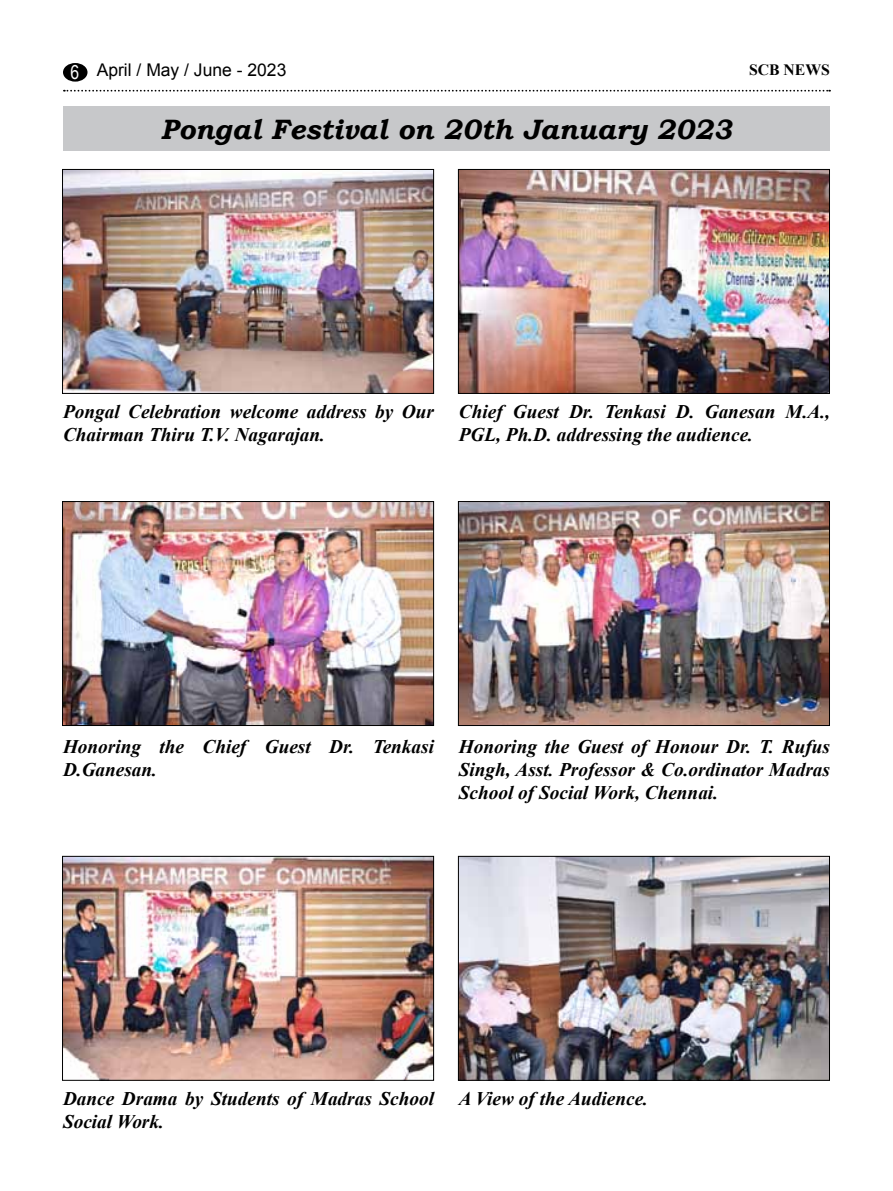
<style>
.page{position:relative;width:893px;height:1191px;background:#fff}
.page>*{position:absolute;margin:0;border:0;box-sizing:border-box;transform-origin:0 0}
.t1{font:italic 700 28px "Bookman Old Style";color:#000}
.t2{font:italic 700 19.25px/23.1px "Times New Roman";color:#000}
.t3{font:17.5px "Arial";color:#000}
.t4{font:700 15.75px "Times New Roman";color:#000}
.s1{font-family:"Arial Narrow";font-size:19.25px;color:#fff}
</style>
<div class="page">
<svg style="left:64px;top:90px;width:766px;height:2px"></svg>
<div style="left:63px;top:63px;width:25px;height:19px;background:#000;border-radius:50%"></div>
<div style="left:63px;top:107px;width:767px;height:44px;background:#c7c8ca"></div>
<img style="left:64px;top:171px;width:368px;height:221px">
<div style="left:62px;top:169px;width:372px;height:225px;border:1px solid #000"></div>
<img style="left:64px;top:503px;width:368px;height:221px">
<div style="left:62px;top:501px;width:372px;height:225px;border:1px solid #000"></div>
<img style="left:64px;top:858px;width:368px;height:220px">
<div style="left:62px;top:856px;width:372px;height:224px;border:1px solid #000"></div>
<img style="left:460px;top:171px;width:368px;height:221px">
<div style="left:458px;top:169px;width:372px;height:225px;border:1px solid #000"></div>
<img style="left:460px;top:503px;width:368px;height:221px">
<div style="left:458px;top:501px;width:372px;height:225px;border:1px solid #000"></div>
<img style="left:460px;top:858px;width:368px;height:220px">
<div style="left:458px;top:856px;width:372px;height:224px;border:1px solid #000"></div>
<p class="t3" style="left:71px;top:58px;width:217px"><span class="s1">6</span> April / May / June - 2023</p>
<p class="t4" style="left:749px;top:59px;width:82px">SCB NEWS</p>
<h1 class="t1" style="left:161px;top:109px;width:573px">Pongal Festival on 20th January 2023</h1>
<p class="t2" style="left:63px;top:399px;width:373px">Pongal Celebration welcome address by our<br>Chairman Thiru T.V. Nagarajan.</p>
<p class="t2" style="left:459px;top:399px;width:373px">Chief Guest Dr. Tenkasi D. Ganesan M.A.,<br>PGL, Ph.D. addressing the audience.</p>
<p class="t2" style="left:63px;top:734px;width:373px">Honoring the Chief Guest Dr. Tenkasi<br>D.Ganesan.</p>
<p class="t2" style="left:459px;top:734px;width:373px;text-align:justify">Honoring the Guest of Honour Dr. T. Rufus Singh, Asst. Professor &amp; Co.ordinator Madras School of Social Work, Chennai.</p>
<p class="t2" style="left:63px;top:1086px;width:373px">Dance Drama by Students of Madras School<br>Social Work.</p>
<p class="t2" style="left:459px;top:1086px;width:191px">A View of the Audience.</p>
</div>
